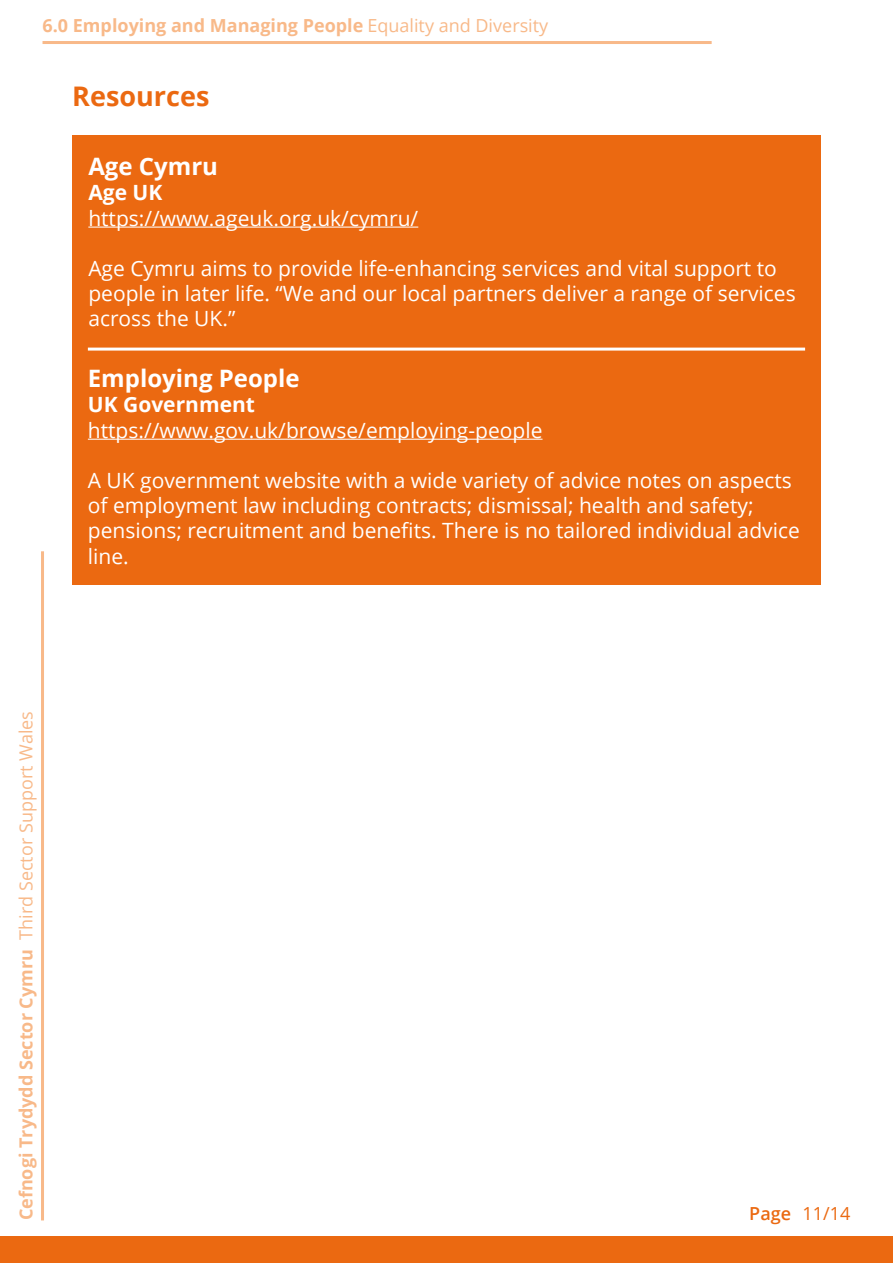
<style>
.page{position:relative;width:893px;height:1263px;background:#fff}
.page>*{position:absolute;margin:0;border:0;box-sizing:border-box;transform-origin:0 0}
.SectionHeading-Orang{font:700 27px "Open Sans";color:#eb6911}
.t1{font:700 24px "Open Sans";color:#fff}
.t2{font:21px/25.2px "Open Sans";color:#fff}
.t3{font:700 21px "Open Sans";color:#fff}
.t4{font:700 18px "Open Sans";color:#f8b989}
.t5{font:18px "Open Sans";color:#eb6911}
.s1{font-weight:400}
.s2{font-weight:600}
</style>
<div class="page">
<hr style="left:43px;top:41px;width:669px;height:3px;background:#f8b989">
<div style="left:0;top:1236px;width:893px;height:27px;background:#eb6911"></div>
<hr style="left:41px;top:551px;width:3px;height:669px;background:#f8b989">
<div style="left:72px;top:135px;width:749px;height:450px;background:#eb6911"></div>
<hr style="left:88px;top:227px;width:330px;height:1px;background:#fff">
<hr style="left:88px;top:439px;width:454px;height:1px;background:#fff">
<hr style="left:88px;top:348px;width:717px;height:3px;background:#fff">
<p class="t4" style="left:43px;top:13px;width:507px">6.0 Employing and Managing People <span class="s1">Equality and Diversity</span></p>
<h3 class="SectionHeading-Orang" style="left:72px;top:77px;width:139px">Resources</h3>
<p class="t1" style="left:88px;top:149px;width:131px">Age Cymru</p>
<p class="t3" style="left:88px;top:178px;width:76px">Age UK</p>
<p class="t2" style="left:88px;top:205px;width:331px">https://www.ageuk.org.uk/cymru/</p>
<p class="t2" style="left:88px;top:255px;width:709px">Age Cymru aims to provide life-enhancing services and vital support to people in later life. “We and our local partners deliver a range of services across the UK.”</p>
<p class="t1" style="left:88px;top:362px;width:213px">Employing People</p>
<p class="t3" style="left:88px;top:390px;width:169px">UK Government</p>
<p class="t2" style="left:88px;top:417px;width:456px">https://www.gov.uk/browse/employing-people</p>
<p class="t2" style="left:88px;top:467px;width:713px">A UK government website with a wide variety of advice notes on aspects of employment law including contracts; dismissal; health and safety; pensions; recruitment and benefits. There is no tailored individual advice line.</p>
<p class="t4" style="left:13px;top:1220px;width:511px;rotate:-90deg">Cefnogi Trydydd Sector Cymru <span class="s1">Third Sector Support Wales</span></p>
<p class="t5" style="left:749px;top:1201px;width:103px"><span class="s2">Page</span> 11/14</p>
</div>
